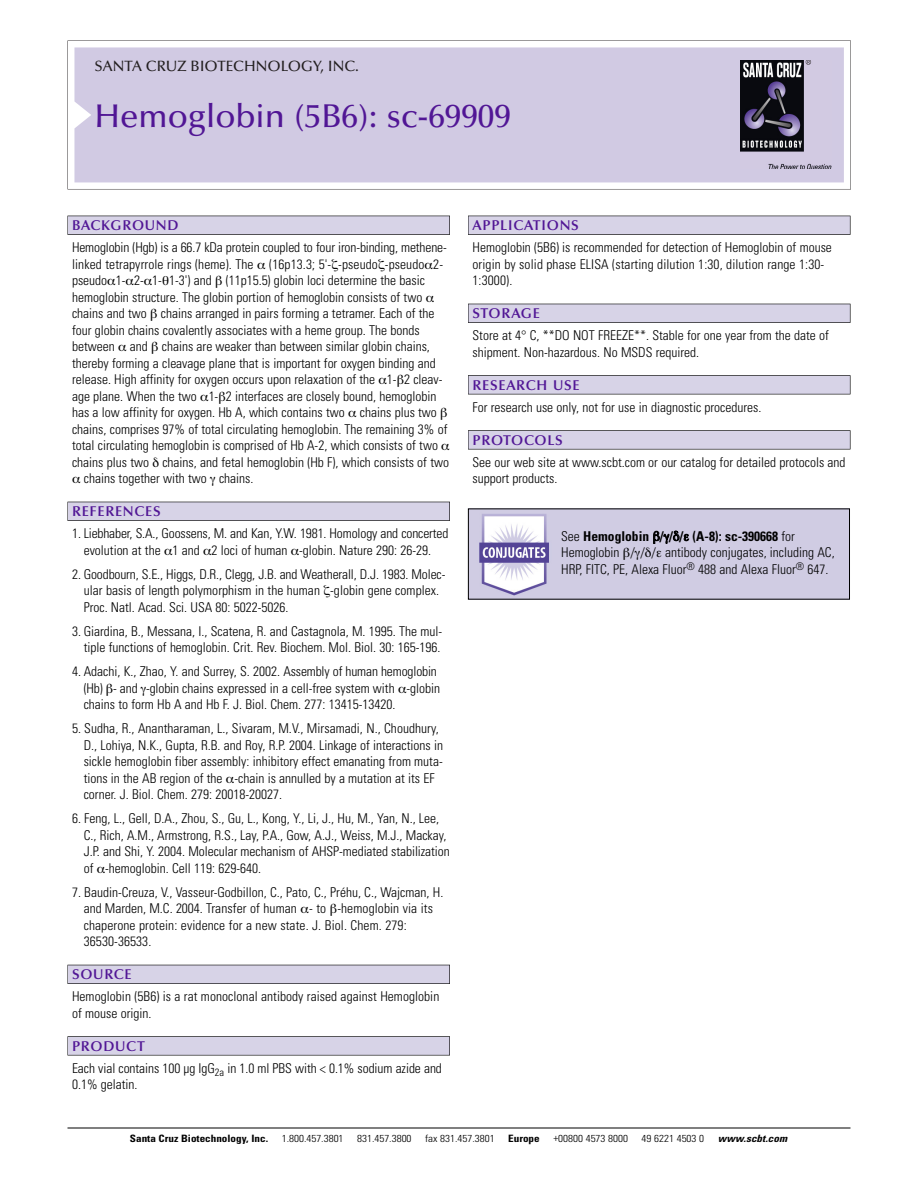
<style>
.page{position:relative;width:918px;height:1188px;background:#fff}
.page>*{position:absolute;margin:0;border:0;box-sizing:border-box;transform-origin:0 0}
.t1{font:500 33px "Optima";color:#511695}
.t2{font:500 15px "Optima";color:#231f20}
.t3{font:600 14.25px "Optima";letter-spacing:.05em;color:#511695}
.t4{font:300 condensed 13.5px/16.5px "Univers";color:#000}
.t5{font:300 condensed 10.2px "Univers";color:#000;scale:1.1 1}
.t6{font:700 condensed 10.2px "Univers";color:#000;scale:1.1 1}
.t7{font:italic 700 condensed 10.2px "Univers";letter-spacing:.005em;color:#000;scale:1.1 1}
.s1{font-weight:700}
</style>
<div class="page">
<svg style="left:68px;top:40px;width:783px;height:149px"></svg>
<div style="left:74px;top:47px;width:770px;height:135px;background:#d1cae3"></div>
<img style="left:741px;top:60px;width:90px;height:108px">
<div style="left:68px;top:216px;width:382px;height:19px;background:#525155"></div>
<div style="left:68px;top:216px;width:381px;height:18px;background:#d7d3e7"></div>
<div style="left:68px;top:502px;width:382px;height:19px;background:#515055"></div>
<div style="left:68px;top:502px;width:381px;height:18px;background:#d7d3e7"></div>
<div style="left:68px;top:965px;width:382px;height:19px;background:#525158"></div>
<div style="left:68px;top:965px;width:381px;height:18px;background:#d7d3e7"></div>
<div style="left:68px;top:1036px;width:382px;height:19px;background:#575759"></div>
<div style="left:68px;top:1037px;width:381px;height:18px;background:#d7d3e7"></div>
<div style="left:468px;top:216px;width:382px;height:19px;background:#525155"></div>
<div style="left:468px;top:216px;width:382px;height:18px;background:#d7d3e7"></div>
<div style="left:468px;top:304px;width:382px;height:19px;background:#515055"></div>
<div style="left:468px;top:304px;width:382px;height:18px;background:#d7d3e7"></div>
<div style="left:468px;top:375px;width:382px;height:19px;background:#545357"></div>
<div style="left:468px;top:376px;width:382px;height:18px;background:#d7d3e7"></div>
<div style="left:468px;top:430px;width:382px;height:19px;background:#575759"></div>
<div style="left:468px;top:431px;width:382px;height:18px;background:#d7d3e7"></div>
<hr style="left:68px;top:1128px;width:782px;height:1px;background:#000">
<img style="left:470px;top:510px;width:378px;height:88px">
<div style="left:624px;top:531px;width:65px;height:29px;background:#d0cce3"></div>
<p class="t2" style="left:94px;top:61px;width:266px">SANTA CRUZ BIOTECHNOLOGY, INC.</p>
<h1 class="t1" style="left:94px;top:103px;width:418px">Hemoglobin (5B6): sc-69909</h1>
<p class="t3" style="left:72px;top:219px;width:108px">BACKGROUND</p>
<p class="t4" style="left:72px;top:240px;width:376px">Hemoglobin (Hgb) is a 66.7 kDa protein coupled to four iron-binding, methene-</p>
<p class="t4" style="left:72px;top:257px;width:373px">linked tetrapyrrole rings (heme). The (16p13.3; 5'- -pseudo -pseudo 2-</p>
<p class="t4" style="left:72px;top:273px;width:354px">pseudo 1- 2- 1- 1-3') and (11p15.5) globin loci determine the basic</p>
<p class="t4" style="left:72px;top:290px;width:352px">hemoglobin structure. The globin portion of hemoglobin consists of two</p>
<p class="t4" style="left:72px;top:306px;width:364px">chains and two chains arranged in pairs forming a tetramer. Each of the</p>
<p class="t4" style="left:72px;top:323px;width:349px">four globin chains covalently associates with a heme group. The bonds</p>
<p class="t4" style="left:72px;top:339px;width:359px">between and chains are weaker than between similar globin chains,</p>
<p class="t4" style="left:72px;top:356px;width:365px">thereby forming a cleavage plane that is important for oxygen binding and</p>
<p class="t4" style="left:72px;top:372px;width:372px">release. High affinity for oxygen occurs upon relaxation of the 1- 2 cleav-</p>
<p class="t4" style="left:72px;top:389px;width:366px">age plane. When the two 1- 2 interfaces are closely bound, hemoglobin</p>
<p class="t4" style="left:72px;top:405px;width:366px">has a low affinity for oxygen. Hb A, which contains two chains plus two</p>
<p class="t4" style="left:72px;top:422px;width:377px">chains, comprises 97% of total circulating hemoglobin. The remaining 3% of</p>
<p class="t4" style="left:72px;top:438px;width:367px">total circulating hemoglobin is comprised of Hb A-2, which consists of two</p>
<p class="t4" style="left:72px;top:455px;width:379px">chains plus two chains, and fetal hemoglobin (Hb F), which consists of two</p>
<p class="t4" style="left:84px;top:471px;width:171px">chains together with two chains.</p>
<p class="t3" style="left:72px;top:506px;width:90px">REFERENCES</p>
<p class="t4" style="left:72px;top:526px;width:378px;text-align:center">1. Liebhaber, S.A., Goossens, M. and Kan, Y.W. 1981. Homology and concerted evolution at the 1 and 2 loci of human -globin. Nature 290: 26-29.</p>
<p class="t4" style="left:84px;top:567px;width:363px;text-indent:-12px">2. Goodbourn, S.E., Higgs, D.R., Clegg, J.B. and Weatherall, D.J. 1983. Molec&shy;ular basis of length polymorphism in the human -globin gene complex.<br>Proc. Natl. Acad. Sci. USA 80: 5022-5026.</p>
<p class="t4" style="left:72px;top:624px;width:372px;text-align:right">3. Giardina, B., Messana, I., Scatena, R. and Castagnola, M. 1995. The mul&shy;tiple functions of hemoglobin. Crit. Rev. Biochem. Mol. Biol. 30: 165-196.</p>
<p class="t4" style="left:84px;top:664px;width:358px;text-indent:-12px">4. Adachi, K., Zhao, Y. and Surrey, S. 2002. Assembly of human hemoglobin (Hb) - and -globin chains expressed in a cell-free system with -globin chains to form Hb A and Hb F. J. Biol. Chem. 277: 13415-13420.</p>
<p class="t4" style="left:84px;top:721px;width:361px;text-indent:-12px">5. Sudha, R., Anantharaman, L., Sivaram, M.V., Mirsamadi, N., Choudhury, D., Lohiya, N.K., Gupta, R.B. and Roy, R.P. 2004. Linkage of interactions in sickle hemoglobin fiber assembly: inhibitory effect emanating from muta&shy;tions in the AB region of the -chain is annulled by a mutation at its EF corner. J. Biol. Chem. 279: 20018-20027.</p>
<p class="t4" style="left:84px;top:811px;width:368px;text-indent:-12px">6. Feng, L., Gell, D.A., Zhou, S., Gu, L., Kong, Y., Li, J., Hu, M., Yan, N., Lee, C., Rich, A.M., Armstrong, R.S., Lay, P.A., Gow, A.J., Weiss, M.J., Mackay, J.P. and Shi, Y. 2004. Molecular mechanism of AHSP-mediated stabilization of -hemoglobin. Cell 119: 629-640.</p>
<p class="t4" style="left:84px;top:885px;width:361px;text-indent:-12px">7. Baudin-Creuza, V., Vasseur-Godbillon, C., Pato, C., Préhu, C., Wajcman, H. and Marden, M.C. 2004. Transfer of human - to -hemoglobin via its chaperone protein: evidence for a new state. J. Biol. Chem. 279:<br>36530-36533.</p>
<p class="t3" style="left:72px;top:969px;width:61px">SOURCE</p>
<p class="t4" style="left:72px;top:989px;width:369px">Hemoglobin (5B6) is a rat monoclonal antibody raised against Hemoglobin of mouse origin.</p>
<p class="t3" style="left:72px;top:1040px;width:74px">PRODUCT</p>
<p class="t4" style="left:72px;top:1061px;width:371px">Each vial contains 100 µg IgG<sub>2a</sub> in 1.0 ml PBS with &lt; 0.1% sodium azide and<br>0.1% gelatin.</p>
<p class="t3" style="left:473px;top:219px;width:108px">APPLICATIONS</p>
<p class="t4" style="left:473px;top:240px;width:361px">Hemoglobin (5B6) is recommended for detection of Hemoglobin of mouse origin by solid phase ELISA (starting dilution 1:30, dilution range 1:30-<br>1:3000).</p>
<p class="t3" style="left:473px;top:308px;width:69px">STORAGE</p>
<p class="t4" style="left:473px;top:328px;width:358px">Store at 4° C, **DO NOT FREEZE**. Stable for one year from the date of shipment. Non-hazardous. No MSDS required.</p>
<p class="t3" style="left:473px;top:379px;width:109px">RESEARCH USE</p>
<p class="t4" style="left:473px;top:400px;width:290px">For research use only, not for use in diagnostic procedures.</p>
<p class="t3" style="left:473px;top:434px;width:92px">PROTOCOLS</p>
<p class="t4" style="left:473px;top:455px;width:375px">See our web site at www.scbt.com or our catalog for detailed protocols and support products.</p>
<p class="t4" style="left:561px;top:529px;width:275px">See <span class="s1">Hemoglobin / / / (A-8): sc-390668</span> for<br>Hemoglobin / / / antibody conjugates, including AC,<br>HRP, FITC, PE, Alexa Fluor<sup>®</sup> 488 and Alexa Fluor<sup>®</sup> 647.</p>
<p class="t6" style="left:130px;top:1135px;width:127px">Santa Cruz Biotechnology, Inc.</p>
<p class="t5" style="left:282px;top:1135px;width:58px">1.800.457.3801</p>
<p class="t5" style="left:357px;top:1135px;width:51px">831.457.3800</p>
<p class="t5" style="left:425px;top:1135px;width:65px">fax 831.457.3801</p>
<p class="t6" style="left:508px;top:1135px;width:30px">Europe</p>
<p class="t5" style="left:553px;top:1135px;width:69px">+00800 4573 8000</p>
<p class="t5" style="left:642px;top:1135px;width:58px">49 6221 4503 0</p>
<p class="t7" style="left:718px;top:1135px;width:64px">www.scbt.com</p>
</div>
